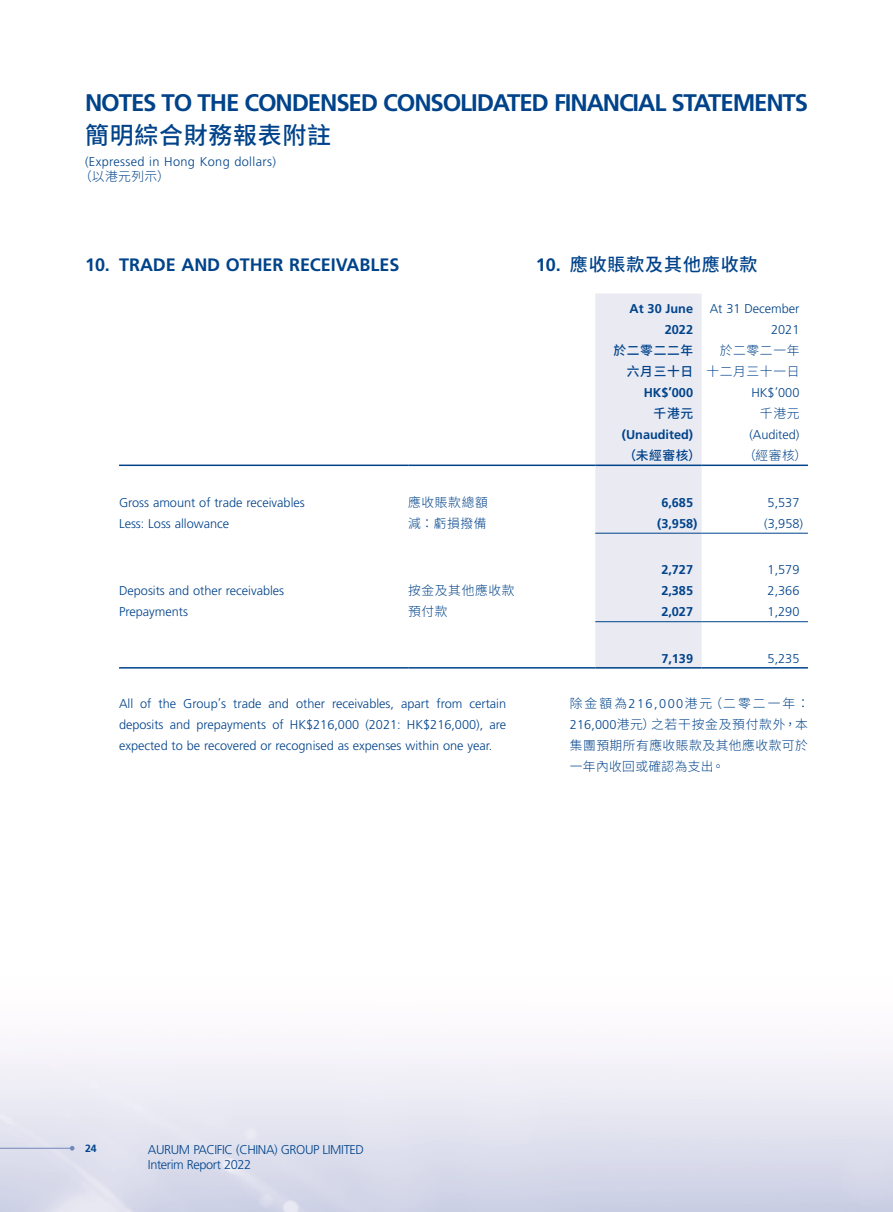
<style>
.page{position:relative;width:893px;height:1212px;background:#fff}
.page>*{position:absolute;margin:0;border:0;box-sizing:border-box;transform-origin:0 0}
.t1{font:700 24px "Frutiger LT Std";letter-spacing:-.045em;color:#00438a}
.t2{font:500 24px "Source Han Sans TC";letter-spacing:.03em;color:#00438a}
.t3{font:700 18px "Frutiger LT Std";color:#00438a}
.t4{font:500 18px "Source Han Sans TC";letter-spacing:.05em;color:#00438a}
.t5{font:300 12.75px/21px "Frutiger LT Std";color:#00438a;text-align:right}
.t6{font:300 12.75px/21px "Source Han Sans TC";letter-spacing:.05em;color:#00438a}
.t7{font:700 12.75px/21px "Frutiger LT Std";color:#00438a;text-align:right}
.t8{font:300 12.75px/15px "Frutiger LT Std";letter-spacing:-.03em;color:#00438a}
.t9{font:300 12.75px "Frutiger LT Std";letter-spacing:.03em;color:#00438a}
.t10{font:500 12.75px/21px "Source Han Sans TC";letter-spacing:.05em;color:#00438a;text-align:right}
.t11{font:700 10.5px "Frutiger LT Std";color:#00438a}
.s1{font-family:"Frutiger LT Std";font-weight:700}
.s2{font-family:"Frutiger LT Std"}
</style>
<div class="page">
<svg style="left:70px;top:1146px;width:5px;height:4px"></svg>
<hr style="left:0;top:1148px;width:73px;height:1px;background:#7488b9">
<div style="left:595px;top:294px;width:107px;height:373px;background:#eaeaf3"></div>
<hr style="left:119px;top:464px;width:289px;height:2px;background:#00438a">
<hr style="left:408px;top:464px;width:187px;height:2px;background:#00438a">
<hr style="left:595px;top:464px;width:107px;height:2px;background:#00438a">
<hr style="left:702px;top:464px;width:106px;height:2px;background:#00438a">
<hr style="left:595px;top:533px;width:107px;height:1px;background:#00438a">
<hr style="left:702px;top:533px;width:106px;height:1px;background:#00438a">
<hr style="left:595px;top:621px;width:107px;height:1px;background:#00438a">
<hr style="left:702px;top:621px;width:106px;height:1px;background:#00438a">
<hr style="left:119px;top:667px;width:289px;height:1px;background:#00438a">
<hr style="left:408px;top:667px;width:187px;height:1px;background:#00438a">
<hr style="left:595px;top:667px;width:107px;height:1px;background:#00438a">
<hr style="left:702px;top:667px;width:106px;height:1px;background:#00438a">
<h1 class="t1" style="left:85px;top:89px;width:725px">NOTES TO THE CONDENSED CONSOLIDATED FINANCIAL STATEMENTS</h1>
<h1 class="t2" style="left:85px;top:121px;width:248px">簡明綜合財務報表附註</h1>
<p class="t9" style="left:85px;top:154px;width:192px">(Expressed in Hong Kong dollars)</p>
<p class="t6" style="left:79px;top:166px;width:92px">（以港元列示）</p>
<h2 class="t3" style="left:85px;top:254px;width:316px">10. TRADE AND OTHER RECEIVABLES</h2>
<h2 class="t4" style="left:536px;top:254px;width:223px"><span class="s1">10.</span> 應收賬款及其他應收款</h2>
<p class="t7" style="left:630px;top:298px;width:65px">At 30 June<br>2022</p>
<p class="t5" style="left:710px;top:298px;width:91px">At 31 December<br>2021</p>
<p class="t10" style="left:614px;top:340px;width:81px">於二零二二年六月三十日</p>
<p class="t6" style="left:706px;top:340px;width:94px;text-align:right">於二零二一年十二月三十一日</p>
<p class="t7" style="left:644px;top:382px;width:51px">HK$’000</p>
<p class="t5" style="left:751px;top:382px;width:50px">HK$’000</p>
<p class="t10" style="left:654px;top:403px;width:41px">千港元</p>
<p class="t6" style="left:760px;top:403px;width:41px">千港元</p>
<p class="t7" style="left:622px;top:424px;width:73px">(Unaudited)</p>
<p class="t5" style="left:749px;top:424px;width:52px">(Audited)</p>
<p class="t10" style="left:624px;top:445px;width:79px">（未經審核）</p>
<p class="t6" style="left:743px;top:445px;width:65px">（經審核）</p>
<p class="t5" style="left:119px;top:492px;width:187px">Gross amount of trade receivables</p>
<p class="t6" style="left:408px;top:492px;width:81px">應收賬款總額</p>
<p class="t7" style="left:661px;top:492px;width:33px">6,685</p>
<p class="t5" style="left:768px;top:492px;width:33px">5,537</p>
<p class="t5" style="left:119px;top:513px;width:112px">Less: Loss allowance</p>
<p class="t6" style="left:408px;top:513px;width:80px">減：虧損撥備</p>
<p class="t7" style="left:657px;top:513px;width:42px">(3,958)</p>
<p class="t5" style="left:764px;top:513px;width:40px">(3,958)</p>
<p class="t7" style="left:661px;top:559px;width:33px">2,727</p>
<p class="t5" style="left:768px;top:559px;width:33px">1,579</p>
<p class="t5" style="left:119px;top:580px;width:167px">Deposits and other receivables</p>
<p class="t6" style="left:408px;top:580px;width:108px">按金及其他應收款</p>
<p class="t7" style="left:661px;top:580px;width:33px">2,385</p>
<p class="t5" style="left:768px;top:580px;width:33px">2,366</p>
<p class="t5" style="left:119px;top:601px;width:70px">Prepayments</p>
<p class="t6" style="left:408px;top:601px;width:41px">預付款</p>
<p class="t7" style="left:661px;top:601px;width:33px">2,027</p>
<p class="t5" style="left:768px;top:601px;width:33px">1,290</p>
<p class="t7" style="left:661px;top:648px;width:33px">7,139</p>
<p class="t5" style="left:768px;top:648px;width:33px">5,235</p>
<p class="t5" style="left:119px;top:693px;width:389px;text-align:justify">All of the Group’s trade and other receivables, apart from certain deposits and prepayments of HK$216,000 (2021: HK$216,000), are expected to be recovered or recognised as expenses within one year.</p>
<p class="t6" style="left:570px;top:693px;width:241px">除金額為<span class="s2">216,000</span>港元（二零二一年：<br><span class="s2">216,000</span>港元）之若干按金及預付款外，本集團預期所有應收賬款及其他應收款可於一年內收回或確認為支出。</p>
<p class="t11" style="left:85px;top:1142px;width:13px">24</p>
<p class="t8" style="left:148px;top:1142px;width:218px">AURUM PACIFIC (CHINA) GROUP LIMITED<br>Interim Report 2022</p>
</div>
